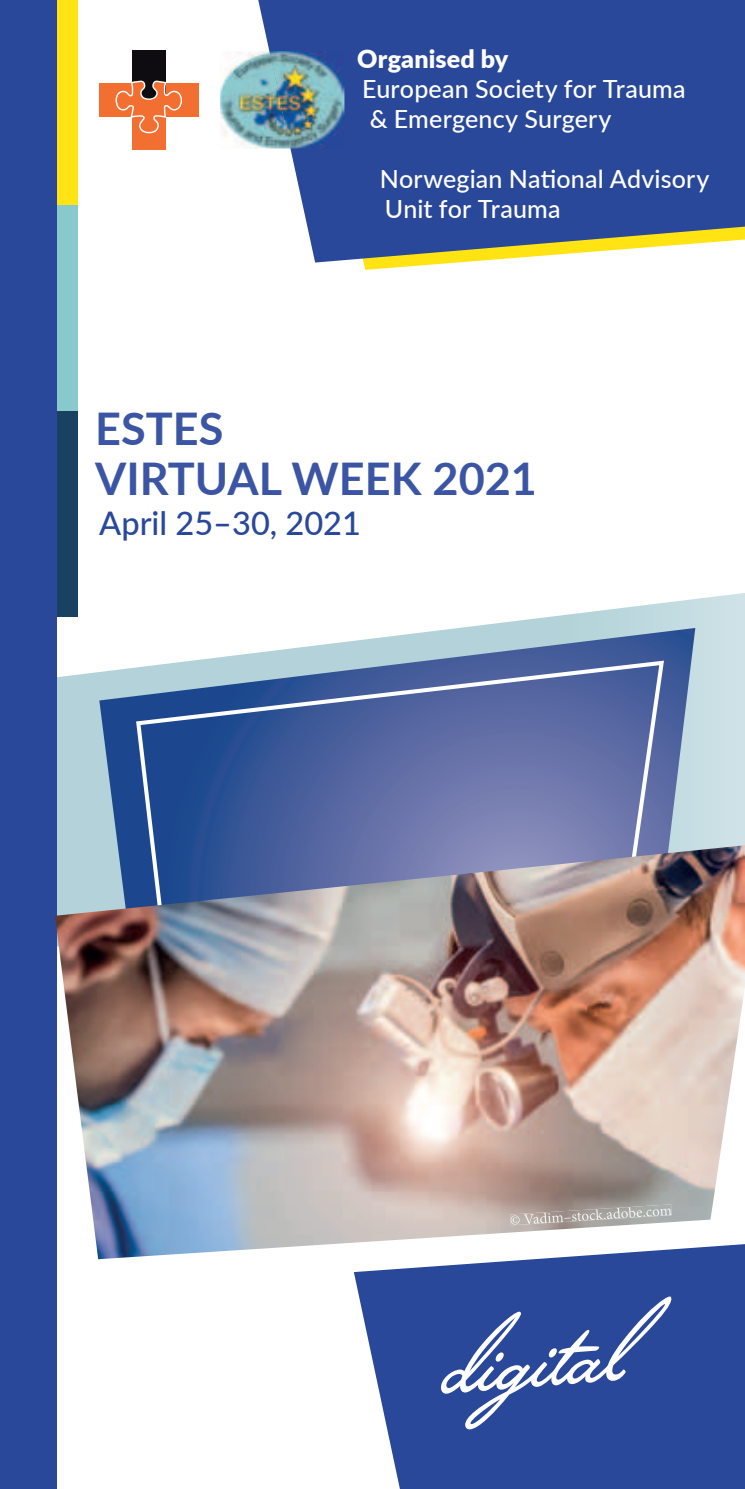
<style>
.page{position:relative;width:745px;height:1489px;background:#fff}
.page>*{position:absolute;margin:0;border:0;box-sizing:border-box;transform-origin:0 0}
.t1{font:145.5px "Lakeside";color:#fff}
.t2{font:700 45px/50px "Lato";color:#3b55a4}
.t3{font:500 32.5px "Lato";color:#29489a}
.t4{font:500 25px/30px "Lato";letter-spacing:.005em;color:#fff}
.t5{font:900 25px "Lato";letter-spacing:.005em;color:#fff}
</style>
<div class="page">
<svg style="left:57px;top:593px;width:687px;height:252px"></svg>
<svg style="left:99px;top:628px;width:595px;height:217px"></svg>
<svg style="left:136px;top:660px;width:527px;height:185px;background:#5a6fa6"></svg>
<svg style="left:319px;top:262px;width:144px;height:8px"></svg>
<svg style="left:258px;top:0;width:486px;height:262px;background:#405a9c"></svg>
<div style="left:57px;top:0;width:21px;height:206px;background:#ffe312"></div>
<div style="left:57px;top:206px;width:21px;height:205px;background:#88c9cc"></div>
<div style="left:57px;top:411px;width:21px;height:206px;background:#194162"></div>
<div style="left:0;top:0;width:57px;height:1488px;background:#29489a"></div>
<div style="left:99px;top:83px;width:99px;height:33px;background:#f36e31"></div>
<div style="left:132px;top:50px;width:33px;height:53px;background:#0e0b11"></div>
<div style="left:132px;top:105px;width:33px;height:44px;background:#f36e31"></div>
<svg style="left:115px;top:81px;width:67px;height:52px"></svg>
<svg style="left:354px;top:1259px;width:390px;height:229px;background:#3754a1"></svg>
<img style="left:55px;top:845px;width:689px;height:414px">
<img style="left:510px;top:1204px;width:161px;height:21px">
<img style="left:220px;top:51px;width:49px;height:97px">
<img style="left:269px;top:51px;width:75px;height:97px">
<p class="t5" style="left:357px;top:40px;width:152px">Organised by</p>
<p class="t4" style="left:369px;top:73px;width:317px;text-indent:-8px">European Society for Trauma &amp; Emergency Surgery</p>
<p class="t4" style="left:379px;top:163px;width:331px">Norwegian National Advisory<br>Unit for Trauma</p>
<h2 class="t2" style="left:95px;top:402px;width:443px">ESTES<br>VIRTUAL WEEK 2021</h2>
<h3 class="t3" style="left:99px;top:499px;width:263px">April 25–30, 2021</h3>
<h1 class="t1" style="left:428px;top:1266px;width:189px;rotate:-5deg">digital</h1>
</div>
